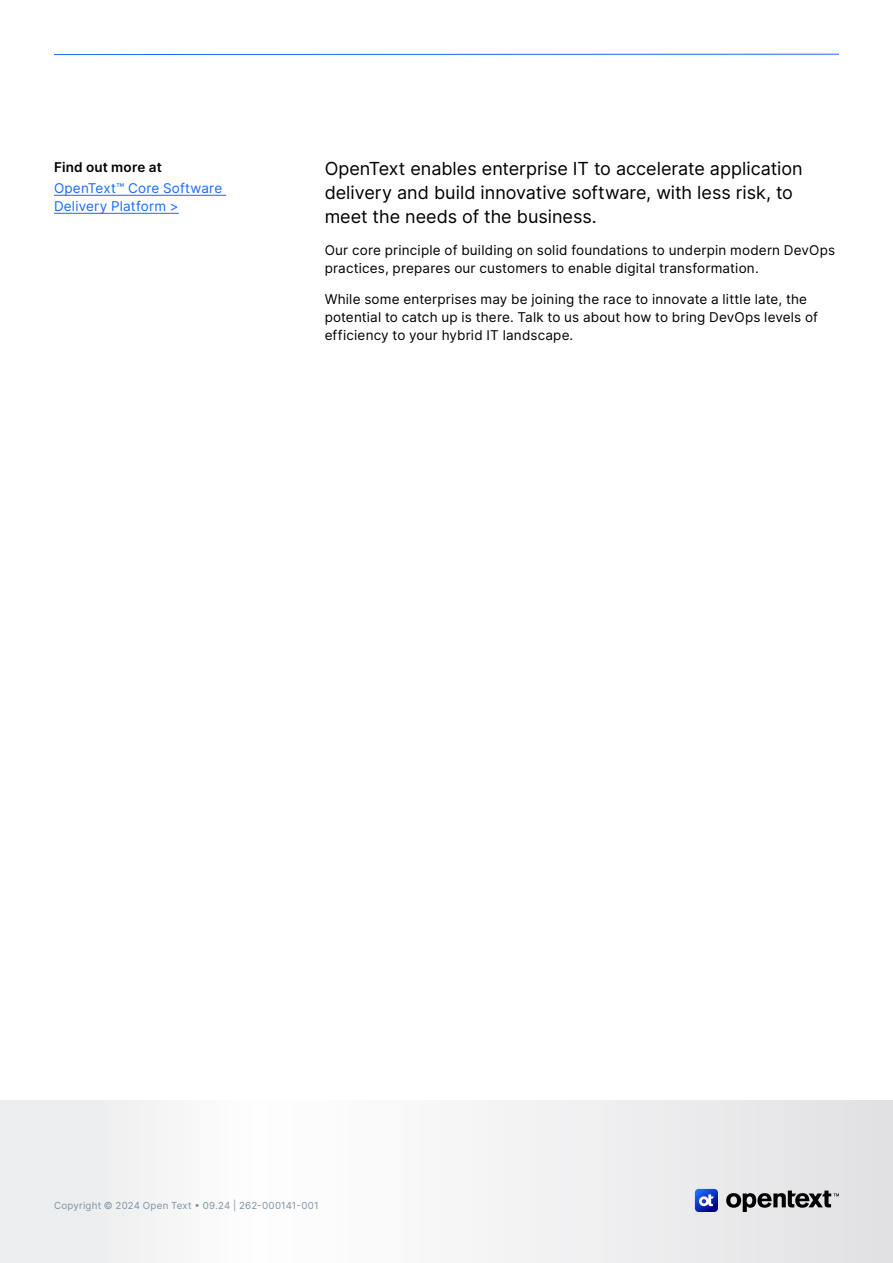
<style>
.page{position:relative;width:893px;height:1263px;background:#fff}
.page>*{position:absolute;margin:0;border:0;box-sizing:border-box;transform-origin:0 0}
.Intro{font:18px/24px "Inter";color:#000}
.Body{font:13.5px/18px "Inter";letter-spacing:.015em;color:#000}
.Sidebar_CTA{font:13.5px/18px "Inter";letter-spacing:.015em;color:#1a6aff}
.Sidebar_CTA-2{font:600 13.5px "Inter";letter-spacing:.015em;color:#000}
.t1{font:9.75px "Inter";letter-spacing:.02em;color:#7e929f}
</style>
<div class="page">
<svg style="left:0;top:1101px;width:893px;height:162px"></svg>
<svg style="left:726px;top:1190px;width:113px;height:22px;background:#8c8c8d"></svg>
<svg style="left:695px;top:1189px;width:23px;height:23px"></svg>
<hr style="left:54px;top:54px;width:785px;height:1px;background:#1a6aff">
<hr style="left:54px;top:195px;width:172px;height:1px;background:#1a6aff">
<hr style="left:54px;top:213px;width:125px;height:1px;background:#1a6aff">
<p class="Sidebar_CTA-2" style="left:54px;top:157px;width:109px">Find out more at</p>
<p class="Sidebar_CTA" style="left:54px;top:179px;width:170px">OpenText™ Core Software<br>Delivery Platform &gt;</p>
<p class="Intro" style="left:325px;top:156px;width:480px">OpenText enables enterprise IT to accelerate application delivery and build innovative software, with less risk, to meet the needs of the business.</p>
<p class="Body" style="left:325px;top:240px;width:512px">Our core principle of building on solid foundations to underpin modern DevOps practices, prepares our customers to enable digital transformation.</p>
<p class="Body" style="left:325px;top:290px;width:495px">While some enterprises may be joining the race to innovate a little late, the potential to catch up is there. Talk to us about how to bring DevOps levels of efficiency to your hybrid IT landscape.</p>
<p class="t1" style="left:54px;top:1198px;width:266px">Copyright © 2024 Open Text • 09.24 | 262-000141-001</p>
</div>
